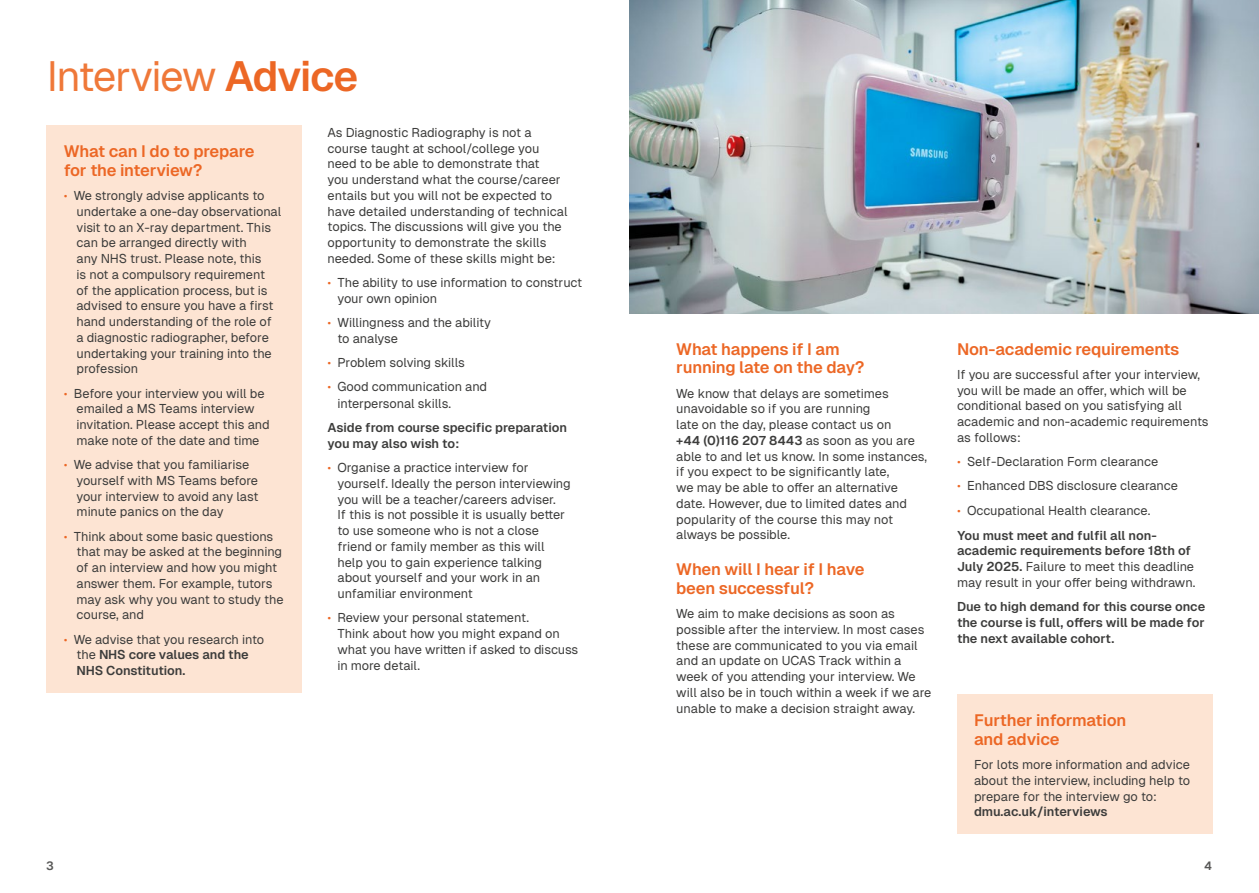
<style>
.page{position:relative;width:1259px;height:893px;background:#fff}
.page>*{position:absolute;margin:0;border:0;box-sizing:border-box;transform-origin:0 0}
.t1{font:42px "Geist";letter-spacing:-.04em;color:#ef7839}
.t2{font:600 16.5px/18.8px "Geist";letter-spacing:-.02em;color:#ec6725}
.t3{font:12.75px/15.8px "Geist";letter-spacing:-.01em;color:#3c3c3b}
.t4{font:600 12.75px/15.8px "Geist";letter-spacing:-.01em;color:#3c3c3b}
.t5{font:600 12px "Geist";color:#575756}
.s1{font-weight:600;color:#ec6725}
.s2{color:#ec6725}
.s3{font-weight:400;color:#ec6725}
.s4{font-weight:400}
.s5{font-weight:600}
</style>
<div class="page">
<img style="left:629px;top:0;width:630px;height:314px">
<div style="left:957px;top:694px;width:255px;height:139px;background:#fde4d3"></div>
<div style="left:47px;top:125px;width:255px;height:567px;background:#fde4d3"></div>
<h1 class="t1" style="left:47px;top:52px;width:313px">Interview <span class="s1">Advice</span></h1>
<p class="t2" style="left:64px;top:142px;width:192px">What can I do to prepare for the interview?</p>
<p class="t3" style="left:77px;top:188px;width:206px;text-indent:-13px"><span class="s2">•</span> We strongly advise applicants to undertake a one-day observational visit to an X-ray department. This can be arranged directly with<br>any NHS trust. Please note, this<br>is not a compulsory requirement<br>of the application process, but is advised to ensure you have a first hand understanding of the role of a diagnostic radiographer, before undertaking your training into the profession</p>
<p class="t3" style="left:77px;top:385px;width:195px;text-indent:-13px"><span class="s2">•</span> Before your interview you will be emailed a MS Teams interview invitation. Please accept this and make note of the date and time</p>
<p class="t3" style="left:77px;top:457px;width:183px;text-indent:-13px"><span class="s2">•</span> We advise that you familiarise yourself with MS Teams before your interview to avoid any last minute panics on the day</p>
<p class="t3" style="left:77px;top:528px;width:209px;text-indent:-13px"><span class="s2">•</span> Think about some basic questions that may be asked at the beginning of an interview and how you might answer them. For example, tutors may ask why you want to study the course, and</p>
<p class="t4" style="left:77px;top:631px;width:189px;text-indent:-13px"><span class="s3">•</span> <span class="s4">We advise that you research into the</span> NHS core values and the<br>NHS Constitution.</p>
<p class="t3" style="left:327px;top:124px;width:242px">As Diagnostic Radiography is not a course taught at school/college you need to be able to demonstrate that<br>you understand what the course/career entails but you will not be expected to have detailed understanding of technical topics. The discussions will give you the opportunity to demonstrate the skills needed. Some of these skills might be:</p>
<p class="t3" style="left:337px;top:275px;width:246px;text-indent:-10px"><span class="s2">•</span> The ability to use information to construct your own opinion</p>
<p class="t3" style="left:337px;top:315px;width:155px;text-indent:-10px"><span class="s2">•</span> Willingness and the ability to analyse</p>
<p class="t3" style="left:327px;top:355px;width:139px"><span class="s2">•</span> Problem solving skills</p>
<p class="t3" style="left:337px;top:378px;width:151px;line-height:16.5px;text-indent:-10px"><span class="s2">•</span> Good communication and interpersonal skills.</p>
<p class="t4" style="left:327px;top:420px;width:241px">Aside from course specific preparation you may also wish to:</p>
<p class="t3" style="left:337px;top:460px;width:235px;text-indent:-10px"><span class="s2">•</span> Organise a practice interview for yourself. Ideally the person interviewing you will be a teacher/careers adviser.<br>If this is not possible it is usually better to use someone who is not a close friend or family member as this will help you to gain experience talking about yourself and your work in an unfamiliar environment</p>
<p class="t3" style="left:337px;top:610px;width:242px;text-indent:-10px"><span class="s2">•</span> Review your personal statement.<br>Think about how you might expand on what you have written if asked to discuss in more detail.</p>
<p class="t2" style="left:676px;top:339px;width:190px">What happens if I am running late on the day?</p>
<p class="t3" style="left:676px;top:385px;width:252px">We know that delays are sometimes unavoidable so if you are running<br>late on the day, please contact us on<br><span class="s5">+44 (0)116 207 8443</span> as soon as you are able to and let us know. In some instances, if you expect to be significantly late,<br>we may be able to offer an alternative date. However, due to limited dates and popularity of the course this may not always be possible.</p>
<p class="t2" style="left:676px;top:560px;width:190px">When will I hear if I have been successful?</p>
<p class="t3" style="left:676px;top:606px;width:257px">We aim to make decisions as soon as possible after the interview. In most cases these are communicated to you via email and an update on UCAS Track within a week of you attending your interview. We will also be in touch within a week if we are unable to make a decision straight away.</p>
<p class="t2" style="left:957px;top:339px;width:224px">Non-academic requirements</p>
<p class="t3" style="left:957px;top:366px;width:253px">If you are successful after your interview, you will be made an offer, which will be conditional based on you satisfying all academic and non‑academic requirements as follows:</p>
<p class="t3" style="left:957px;top:454px;width:203px"><span class="s2">•</span> Self-Declaration Form clearance</p>
<p class="t3" style="left:957px;top:478px;width:222px"><span class="s2">•</span> Enhanced DBS disclosure clearance</p>
<p class="t3" style="left:957px;top:498px;width:201px;line-height:24.3px"><span class="s2">•</span> Occupational Health clearance.<br><span class="s5">You must meet and fulfil all non-</span></p>
<p class="t3" style="left:957px;top:543px;width:240px"><span class="s5">academic requirements before 18th of<br>July 2025.</span> Failure to meet this deadline may result in your offer being withdrawn.</p>
<p class="t4" style="left:957px;top:598px;width:250px;text-align:justify">Due to high demand for this course once the course is full, offers will be made for the next available cohort.</p>
<p class="t2" style="left:974px;top:711px;width:154px">Further information and advice</p>
<p class="t3" style="left:974px;top:757px;width:218px;text-align:justify">For lots more information and advice about the interview, including help to prepare for the interview go to:</p>
<p class="t4" style="left:974px;top:804px;width:135px">dmu.ac.uk/interviews</p>
<p class="t5" style="left:46px;top:859px;width:9px">3</p>
<p class="t5" style="left:1204px;top:859px;width:9px">4</p>
</div>
